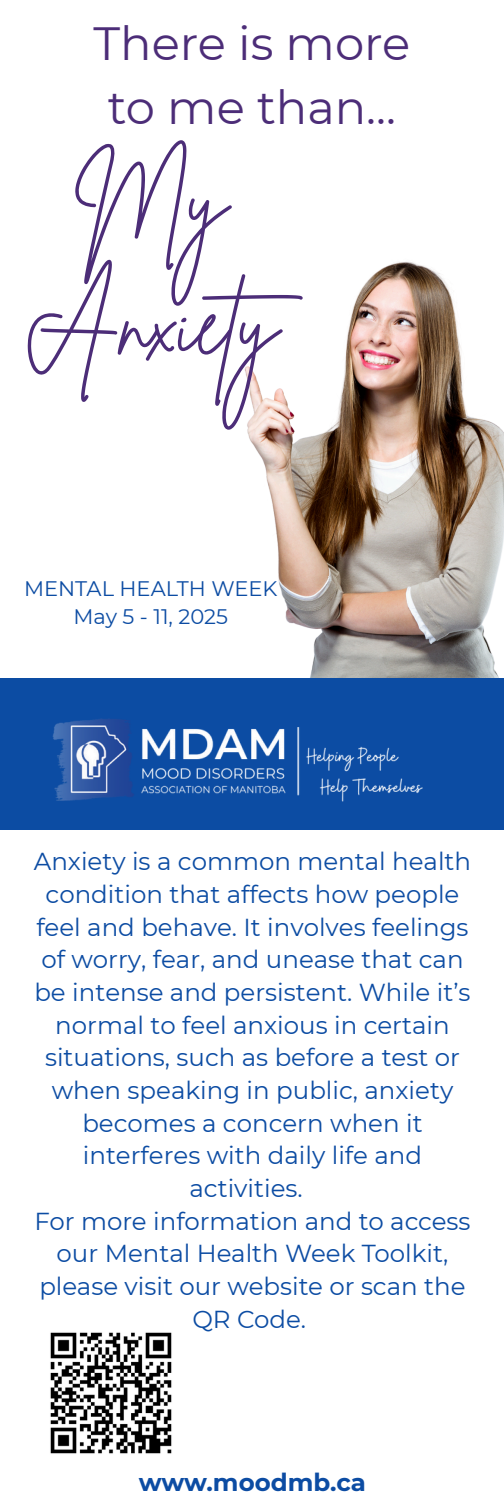
<style>
.page{position:relative;width:504px;height:1512px;background:#fff}
.page>*{position:absolute;margin:0;border:0;box-sizing:border-box;transform-origin:0 0}
.t1{font:89.6px/123.9px "Brittany Signature";color:#4c2d78;text-align:center}
.t2{font:46.55px/63.4px "Montserrat";color:#4c2d78;text-align:center}
.t3{font:24.5px/32.6px "Montserrat";color:#0c4ca3;text-align:center}
.t4{font:700 24.5px "Montserrat";color:#0c4ca3}
.t5{font:21px "Montserrat";color:#0c4ca3}
</style>
<div class="page">
<img style="left:2px;top:677px;width:501px;height:153px">
<img style="left:244px;top:262px;width:260px;height:415px">
<img style="left:50px;top:1332px;width:122px;height:122px">
<p class="t2" style="left:94px;top:12px;width:318px">There is more to me than...</p>
<p class="t1" style="left:23px;top:139px;width:305px">My<br>Anxiety</p>
<h4 class="t5" style="left:24px;top:576px;width:255px">MENTAL HEALTH WEEK</h4>
<h3 class="t5" style="left:73px;top:604px;width:156px">May 5 - 11, 2025</h3>
<h1 class="t3" style="left:34px;top:845px;width:439px">Anxiety is a common mental health condition that affects how people feel and behave. It involves feelings of worry, fear, and unease that can be intense and persistent. While it’s normal to feel anxious in certain situations, such as before a test or when speaking in public, anxiety becomes a concern when it interferes with daily life and activities.<br>For more information and to access our Mental Health Week Toolkit, please visit our website or scan the<br>QR Code.</h1>
<p class="t4" style="left:139px;top:1467px;width:229px">www.moodmb.ca</p>
</div>
